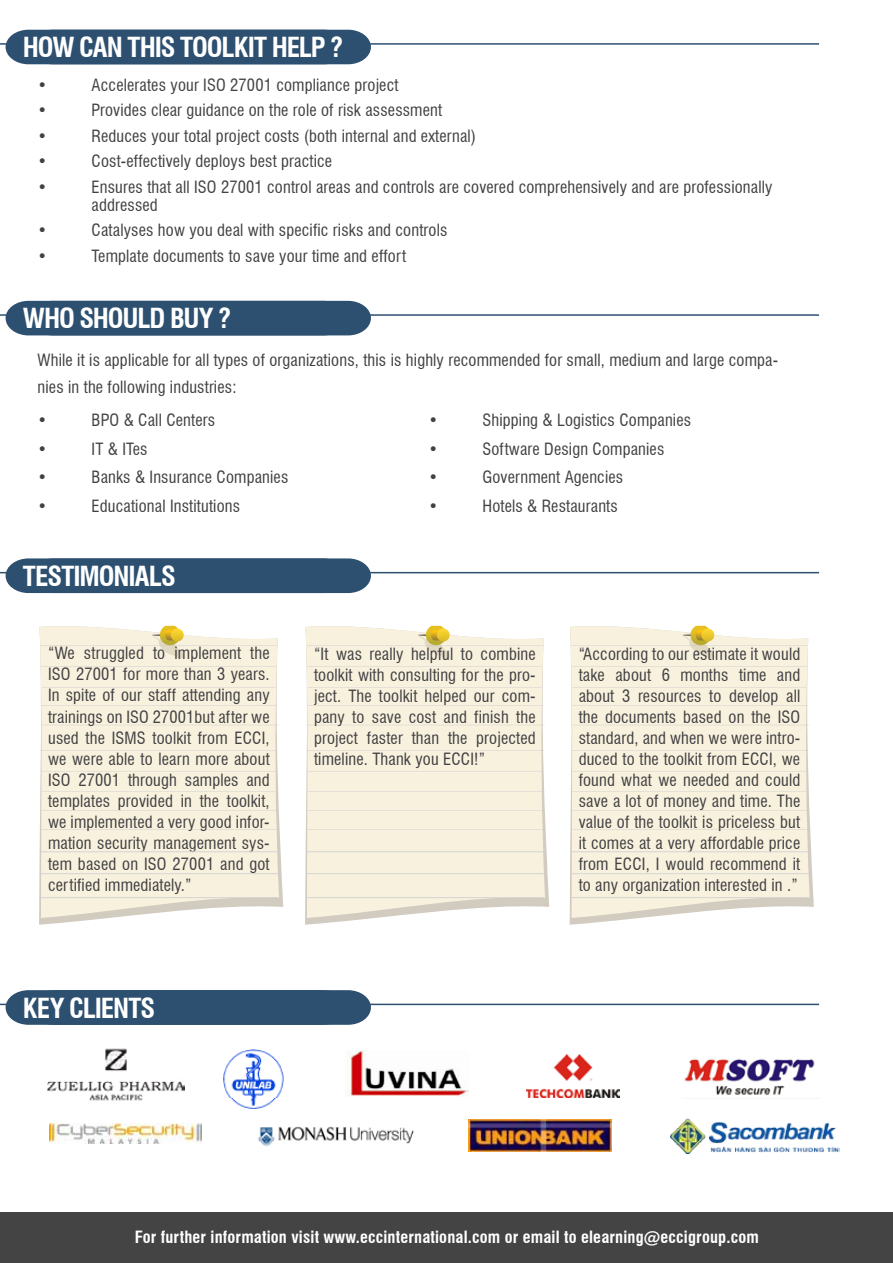
<style>
.page{position:relative;width:893px;height:1263px;background:#fff}
.page>*{position:absolute;margin:0;border:0;box-sizing:border-box;transform-origin:0 0}
.t1{font:700 condensed 27px "Swiss 721 BT";letter-spacing:-.04em;color:#fff}
.t2{font:condensed 16.5px/21px "Swiss 721 BT";letter-spacing:.01em;color:#414042;text-align:justify}
.t3{font:700 condensed 16.5px "Swiss 721 BT";letter-spacing:.01em;color:#fff}
</style>
<div class="page">
<div style="left:0;top:1212px;width:893px;height:51px;background:#444"></div>
<svg style="left:5px;top:29px;width:366px;height:36px;background:#395a79"></svg>
<svg style="left:5px;top:300px;width:366px;height:36px;background:#3a5a79"></svg>
<svg style="left:5px;top:558px;width:367px;height:36px;background:#3a5b7a"></svg>
<div style="left:5px;top:990px;width:367px;height:35px;background:#2d5071"></div>
<hr style="left:0;top:43px;width:819px;height:2px;background:#2d5071">
<hr style="left:0;top:314px;width:819px;height:2px;background:#2d5071">
<hr style="left:0;top:572px;width:819px;height:1px;background:#2d5071">
<hr style="left:0;top:1004px;width:819px;height:1px;background:#2d5071">
<svg style="left:39px;top:627px;width:244px;height:298px"></svg>
<svg style="left:305px;top:819px;width:244px;height:106px"></svg>
<svg style="left:570px;top:828px;width:244px;height:97px"></svg>
<svg style="left:40px;top:625px;width:239px;height:293px;background:#f5eedd"></svg>
<svg style="left:305px;top:625px;width:240px;height:293px;background:#f5eedd"></svg>
<svg style="left:570px;top:625px;width:240px;height:293px;background:#f5efde"></svg>
<svg style="left:40px;top:750px;width:239px;height:80px;background:#f6efdd"></svg>
<svg style="left:306px;top:750px;width:239px;height:80px;background:#f6efdd"></svg>
<svg style="left:571px;top:750px;width:238px;height:80px;background:#f6efdd"></svg>
<svg style="left:40px;top:626px;width:239px;height:99px;background:#f6efdc"></svg>
<svg style="left:306px;top:626px;width:239px;height:99px;background:#f6efdc"></svg>
<svg style="left:571px;top:626px;width:238px;height:99px;background:#f6efdc"></svg>
<hr style="left:41px;top:851px;width:238px;height:1px;background:#d4d4d3">
<hr style="left:307px;top:851px;width:238px;height:1px;background:#d4d4d3">
<hr style="left:571px;top:851px;width:238px;height:1px;background:#d4d4d3">
<hr style="left:40px;top:873px;width:238px;height:1px;background:#d4d4d3">
<hr style="left:306px;top:873px;width:239px;height:1px;background:#d4d4d3">
<hr style="left:571px;top:873px;width:238px;height:1px;background:#d4d4d3">
<hr style="left:40px;top:897px;width:238px;height:1px;background:#d4d4d3">
<hr style="left:306px;top:897px;width:238px;height:1px;background:#d4d4d3">
<hr style="left:571px;top:897px;width:238px;height:1px;background:#d4d4d3">
<img style="left:223px;top:1049px;width:61px;height:60px">
<img style="left:47px;top:1048px;width:137px;height:53px">
<img style="left:50px;top:1123px;width:152px;height:20px">
<img style="left:671px;top:1118px;width:168px;height:35px">
<img style="left:526px;top:1055px;width:94px;height:42px">
<img style="left:258px;top:1126px;width:156px;height:21px">
<img style="left:468px;top:1120px;width:143px;height:32px">
<img style="left:684px;top:1059px;width:131px;height:36px">
<img style="left:348px;top:1050px;width:120px;height:46px">
<h1 class="t1" style="left:23px;top:31px;width:322px">HOW CAN THIS TOOLKIT HELP ?</h1>
<p class="t2" style="left:38px;top:74px;width:11px">•</p>
<p class="t2" style="left:92px;top:74px;width:308px">Accelerates your ISO 27001 compliance project</p>
<p class="t2" style="left:38px;top:100px;width:11px">•</p>
<p class="t2" style="left:92px;top:100px;width:352px">Provides clear guidance on the role of risk assessment</p>
<p class="t2" style="left:38px;top:125px;width:11px">•</p>
<p class="t2" style="left:92px;top:125px;width:386px">Reduces your total project costs (both internal and external)</p>
<p class="t2" style="left:38px;top:151px;width:11px">•</p>
<p class="t2" style="left:92px;top:151px;width:242px">Cost-effectively deploys best practice</p>
<p class="t2" style="left:38px;top:176px;width:11px">•</p>
<p class="t2" style="left:92px;top:178px;width:682px;line-height:18px">Ensures that all ISO 27001 control areas and controls are covered comprehensively and are professionally addressed</p>
<p class="t2" style="left:38px;top:220px;width:11px">•</p>
<p class="t2" style="left:92px;top:220px;width:357px">Catalyses how you deal with specific risks and controls</p>
<p class="t2" style="left:38px;top:245px;width:11px">•</p>
<p class="t2" style="left:92px;top:245px;width:316px">Template documents to save your time and effort</p>
<h1 class="t1" style="left:23px;top:302px;width:210px">WHO SHOULD BUY ?</h1>
<p class="t2" style="left:38px;top:346px;width:742px;line-height:27px">While it is applicable for all types of organizations, this is highly recommended for small, medium and large compa&shy;nies in the following industries:</p>
<p class="t2" style="left:38px;top:410px;width:11px">•</p>
<p class="t2" style="left:92px;top:410px;width:125px">BPO &amp; Call Centers</p>
<p class="t2" style="left:38px;top:438px;width:11px">•</p>
<p class="t2" style="left:92px;top:438px;width:58px">IT &amp; ITes</p>
<p class="t2" style="left:38px;top:466px;width:11px">•</p>
<p class="t2" style="left:92px;top:466px;width:198px">Banks &amp; Insurance Companies</p>
<p class="t2" style="left:38px;top:495px;width:11px">•</p>
<p class="t2" style="left:92px;top:495px;width:150px">Educational Institutions</p>
<h1 class="t1" style="left:23px;top:560px;width:154px">TESTIMONIALS</h1>
<p class="t2" style="left:428px;top:409px;width:11px">•</p>
<p class="t2" style="left:482px;top:409px;width:210px">Shipping &amp; Logistics Companies</p>
<p class="t2" style="left:428px;top:438px;width:11px">•</p>
<p class="t2" style="left:482px;top:438px;width:183px">Software Design Companies</p>
<p class="t2" style="left:428px;top:466px;width:11px">•</p>
<p class="t2" style="left:482px;top:466px;width:142px">Government Agencies</p>
<p class="t2" style="left:428px;top:495px;width:11px">•</p>
<p class="t2" style="left:482px;top:495px;width:137px">Hotels &amp; Restaurants</p>
<p class="t2" style="left:48px;top:643px;width:223px">“We struggled to implement the ISO 27001 for more than 3 years.<br>In spite of our staff attending any trainings on ISO 27001but after we used the ISMS toolkit from ECCI, we were able to learn more about ISO 27001 through samples and templates provided in the toolkit, we implemented a very good infor&shy;mation security management sys&shy;tem based on ISO 27001 and got certified immediately.”</p>
<p class="t2" style="left:314px;top:643px;width:223px">“It was really helpful to combine toolkit with consulting for the pro&shy;ject. The toolkit helped our com&shy;pany to save cost and finish the project faster than the projected timeline. Thank you ECCI!”</p>
<p class="t2" style="left:579px;top:643px;width:223px">“According to our estimate it would take about 6 months time and about 3 resources to develop all the documents based on the ISO standard, and when we were intro&shy;duced to the toolkit from ECCI, we found what we needed and could save a lot of money and time. The value of the toolkit is priceless but it comes at a very affordable price from ECCI, I would recommend it to any organization interested in .”</p>
<h1 class="t1" style="left:23px;top:991px;width:134px">KEY CLIENTS</h1>
<p class="t3" style="left:135px;top:1227px;width:625px">For further information visit www.eccinternational.com or email to elearning@eccigroup.com</p>
</div>
